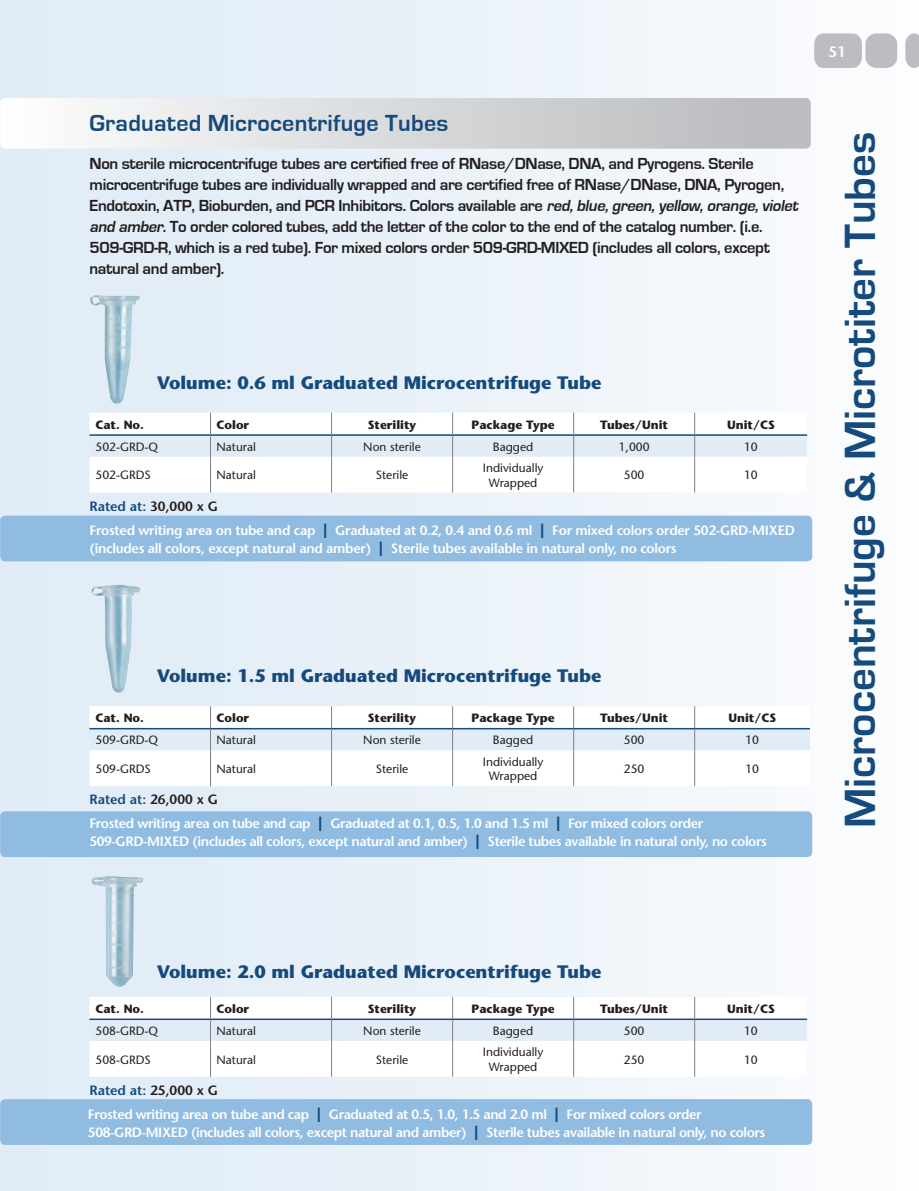
<style>
.page{position:relative;width:919px;height:1191px;background:#fff}
.page>*{position:absolute;margin:0;border:0;box-sizing:border-box;transform-origin:0 0}
.t1{font:700 45px "Eurostile";color:#144a7c}
.t2{font:700 24px "Eurostile";letter-spacing:.01em;color:#144a7c}
.t3{font:700 18px "Stone Sans";color:#144a7c}
.t4{font:700 16.5px/21px "Eurostile";letter-spacing:-.02em;color:#231f20}
.t5{font:600 15px "Stone Sans";color:#fff}
.t6{font:600 13.5px/24px "Stone Sans";letter-spacing:-.03em;color:#fff}
.t7{font:12px/14.4px "Stone Sans";color:#231f20;text-align:center}
.t8{font:700 12px "Stone Sans";color:#231f20}
.s1{font-style:italic}
.s2{color:#144a7c}
.s3{color:#231f20}
.s4{font-weight:700;font-size:19.5px;color:#144a7c}
</style>
<div class="page">
<div style="left:0;top:0;width:918px;height:1191px;background:linear-gradient(to right,#ddeaf5,#fafcfd)"></div>
<svg style="left:814px;top:33px;width:47px;height:35px;background:#bfc0c3"></svg>
<div style="left:865px;top:33px;width:32px;height:35px;background:#bcbdc0;border-radius:11px"></div>
<svg style="left:905px;top:33px;width:13px;height:35px"></svg>
<div style="left:0;top:515px;width:812px;height:46px;background:#91bce1;border-radius:5px"></div>
<div style="left:0;top:811px;width:812px;height:46px;background:#91bce1;border-radius:5px"></div>
<div style="left:0;top:1099px;width:812px;height:45px;background:#91bce1;border-radius:5px"></div>
<svg style="left:89px;top:456px;width:718px;height:36px"></svg>
<svg style="left:89px;top:412px;width:718px;height:44px"></svg>
<hr style="left:210px;top:456px;width:1px;height:36px;background:#808285">
<hr style="left:331px;top:456px;width:1px;height:36px;background:#808285">
<hr style="left:452px;top:456px;width:1px;height:36px;background:#808285">
<hr style="left:573px;top:456px;width:1px;height:36px;background:#808285">
<hr style="left:694px;top:456px;width:1px;height:36px;background:#808285">
<hr style="left:89px;top:434px;width:121px;height:2px;background:#144a7c">
<hr style="left:210px;top:434px;width:121px;height:2px;background:#144a7c">
<hr style="left:331px;top:434px;width:121px;height:2px;background:#144a7c">
<hr style="left:452px;top:434px;width:121px;height:2px;background:#144a7c">
<hr style="left:573px;top:434px;width:121px;height:2px;background:#144a7c">
<hr style="left:694px;top:434px;width:113px;height:2px;background:#144a7c">
<svg style="left:89px;top:750px;width:720px;height:36px"></svg>
<svg style="left:89px;top:706px;width:720px;height:44px"></svg>
<hr style="left:210px;top:750px;width:1px;height:36px;background:#808285">
<hr style="left:331px;top:750px;width:1px;height:36px;background:#808285">
<hr style="left:452px;top:750px;width:1px;height:36px;background:#808285">
<hr style="left:573px;top:750px;width:1px;height:36px;background:#808285">
<hr style="left:694px;top:750px;width:1px;height:36px;background:#808285">
<hr style="left:89px;top:728px;width:121px;height:1px;background:#144a7c">
<hr style="left:210px;top:728px;width:121px;height:1px;background:#144a7c">
<hr style="left:331px;top:728px;width:121px;height:1px;background:#144a7c">
<hr style="left:452px;top:728px;width:121px;height:1px;background:#144a7c">
<hr style="left:573px;top:728px;width:121px;height:1px;background:#144a7c">
<hr style="left:694px;top:728px;width:115px;height:1px;background:#144a7c">
<svg style="left:89px;top:1040px;width:718px;height:36px"></svg>
<svg style="left:89px;top:996px;width:718px;height:44px"></svg>
<hr style="left:210px;top:1040px;width:1px;height:36px;background:#808285">
<hr style="left:331px;top:1040px;width:1px;height:36px;background:#808285">
<hr style="left:452px;top:1040px;width:1px;height:36px;background:#808285">
<hr style="left:573px;top:1040px;width:1px;height:36px;background:#808285">
<hr style="left:694px;top:1040px;width:1px;height:36px;background:#808285">
<hr style="left:89px;top:1018px;width:121px;height:2px;background:#144a7c">
<hr style="left:210px;top:1018px;width:121px;height:2px;background:#144a7c">
<hr style="left:331px;top:1018px;width:121px;height:2px;background:#144a7c">
<hr style="left:452px;top:1018px;width:121px;height:2px;background:#144a7c">
<hr style="left:573px;top:1018px;width:121px;height:2px;background:#144a7c">
<hr style="left:694px;top:1018px;width:113px;height:2px;background:#144a7c">
<img style="left:90px;top:295px;width:50px;height:109px">
<img style="left:91px;top:584px;width:49px;height:109px">
<img style="left:91px;top:876px;width:52px;height:110px">
<svg style="left:0;top:98px;width:810px;height:51px"></svg>
<p class="t2" style="left:89px;top:110px;width:360px">Graduated Microcentrifuge Tubes</p>
<p class="t4" style="left:89px;top:153px;width:713px">Non sterile microcentrifuge tubes are certified free of RNase/DNase, DNA, and Pyrogens. Sterile microcentrifuge tubes are individually wrapped and are certified free of RNase/DNase, DNA, Pyrogen, Endotoxin, ATP, Bioburden, and PCR Inhibitors. Colors available are <span class="s1">red,blue,green,yellow,orange,violet and amber</span>. To order colored tubes, add the letter of the color to the end of the catalog number. (i.e.<br>509-GRD-R, which is a red tube). For mixed colors order 509-GRD-MIXED (includes all colors, except natural and amber).</p>
<p class="t3" style="left:157px;top:371px;width:446px">Volume: 0.6 ml Graduated Microcentrifuge Tube</p>
<p class="t8" style="left:95px;top:417px;width:50px">Cat. No.</p>
<p class="t8" style="left:216px;top:417px;width:34px">Color</p>
<p class="t8" style="left:368px;top:417px;width:50px">Sterility</p>
<p class="t8" style="left:471px;top:417px;width:84px">Package Type</p>
<p class="t8" style="left:600px;top:417px;width:69px">Tubes/Unit</p>
<p class="t8" style="left:727px;top:417px;width:49px">Unit/CS</p>
<p class="t7" style="left:95px;top:439px;width:64px">502-GRD-Q</p>
<p class="t7" style="left:216px;top:439px;width:41px">Natural</p>
<p class="t7" style="left:363px;top:439px;width:59px">Non sterile</p>
<p class="t7" style="left:493px;top:439px;width:42px">Bagged</p>
<p class="t7" style="left:618px;top:439px;width:32px">1,000</p>
<p class="t7" style="left:744px;top:439px;width:15px">10</p>
<p class="t7" style="left:95px;top:468px;width:57px">502-GRDS</p>
<p class="t7" style="left:216px;top:468px;width:41px">Natural</p>
<p class="t7" style="left:376px;top:468px;width:34px">Sterile</p>
<p class="t7" style="left:483px;top:460px;width:62px">Individually<br>Wrapped</p>
<p class="t7" style="left:623px;top:468px;width:22px">500</p>
<p class="t7" style="left:744px;top:468px;width:15px">10</p>
<p class="t6" style="left:89px;top:493px;width:707px"><span class="s2">Rated at:</span> <span class="s3">30,000 x G<br></span>Frosted writing area on tube and cap <span class="s4">|</span> Graduated at 0.2, 0.4 and 0.6 ml <span class="s4">|</span> For mixed colors order 502-GRD-MIXED</p>
<p class="t6" style="left:89px;top:535px;width:588px">(includes all colors, except natural and amber) <span class="s4">|</span> Sterile tubes available in natural only, no colors</p>
<p class="t3" style="left:157px;top:664px;width:446px">Volume: 1.5 ml Graduated Microcentrifuge Tube</p>
<p class="t8" style="left:95px;top:710px;width:50px">Cat. No.</p>
<p class="t8" style="left:216px;top:710px;width:34px">Color</p>
<p class="t8" style="left:368px;top:710px;width:50px">Sterility</p>
<p class="t8" style="left:471px;top:710px;width:84px">Package Type</p>
<p class="t8" style="left:600px;top:710px;width:69px">Tubes/Unit</p>
<p class="t8" style="left:728px;top:710px;width:49px">Unit/CS</p>
<p class="t7" style="left:95px;top:732px;width:64px">509-GRD-Q</p>
<p class="t7" style="left:216px;top:732px;width:41px">Natural</p>
<p class="t7" style="left:363px;top:732px;width:59px">Non sterile</p>
<p class="t7" style="left:493px;top:732px;width:42px">Bagged</p>
<p class="t7" style="left:623px;top:732px;width:22px">500</p>
<p class="t7" style="left:745px;top:732px;width:15px">10</p>
<p class="t7" style="left:95px;top:761px;width:57px">509-GRDS</p>
<p class="t7" style="left:216px;top:761px;width:41px">Natural</p>
<p class="t7" style="left:376px;top:761px;width:34px">Sterile</p>
<p class="t7" style="left:483px;top:754px;width:62px">Individually<br>Wrapped</p>
<p class="t7" style="left:623px;top:761px;width:22px">250</p>
<p class="t7" style="left:745px;top:761px;width:15px">10</p>
<p class="t6" style="left:89px;top:787px;width:615px"><span class="s2">Rated at:</span> <span class="s3">26,000 x G<br></span>Frosted writing area on tube and cap <span class="s4">|</span> Graduated at 0.1, 0.5, 1.0 and 1.5 ml <span class="s4">|</span> For mixed colors order</p>
<p class="t6" style="left:89px;top:829px;width:678px">509-GRD-MIXED (includes all colors, except natural and amber) <span class="s4">|</span> Sterile tubes available in natural only, no colors</p>
<p class="t5" style="left:828px;top:42px;width:19px">51</p>
<p class="t1" style="left:835px;top:828px;width:697px;rotate:-90deg">Microcentrifuge &amp; Microtiter Tubes</p>
<p class="t3" style="left:157px;top:960px;width:446px">Volume: 2.0 ml Graduated Microcentrifuge Tube</p>
<p class="t8" style="left:95px;top:1001px;width:50px">Cat. No.</p>
<p class="t8" style="left:216px;top:1001px;width:34px">Color</p>
<p class="t8" style="left:368px;top:1001px;width:50px">Sterility</p>
<p class="t8" style="left:471px;top:1001px;width:84px">Package Type</p>
<p class="t8" style="left:600px;top:1001px;width:69px">Tubes/Unit</p>
<p class="t8" style="left:727px;top:1001px;width:49px">Unit/CS</p>
<p class="t7" style="left:95px;top:1023px;width:64px">508-GRD-Q</p>
<p class="t7" style="left:216px;top:1023px;width:41px">Natural</p>
<p class="t7" style="left:363px;top:1023px;width:59px">Non sterile</p>
<p class="t7" style="left:493px;top:1023px;width:42px">Bagged</p>
<p class="t7" style="left:623px;top:1023px;width:22px">500</p>
<p class="t7" style="left:744px;top:1023px;width:15px">10</p>
<p class="t7" style="left:95px;top:1052px;width:57px">508-GRDS</p>
<p class="t7" style="left:216px;top:1052px;width:41px">Natural</p>
<p class="t7" style="left:376px;top:1052px;width:34px">Sterile</p>
<p class="t7" style="left:483px;top:1044px;width:62px">Individually<br>Wrapped</p>
<p class="t7" style="left:623px;top:1052px;width:22px">250</p>
<p class="t7" style="left:744px;top:1052px;width:15px">10</p>
<p class="t6" style="left:88px;top:1077px;width:615px"><span class="s2">Rated at:</span> <span class="s3">25,000 x G<br></span>Frosted writing area on tube and cap <span class="s4">|</span> Graduated at 0.5, 1.0, 1.5 and 2.0 ml <span class="s4">|</span> For mixed colors order</p>
<p class="t6" style="left:88px;top:1119px;width:678px">508-GRD-MIXED (includes all colors, except natural and amber) <span class="s4">|</span> Sterile tubes available in natural only, no colors</p>
</div>
